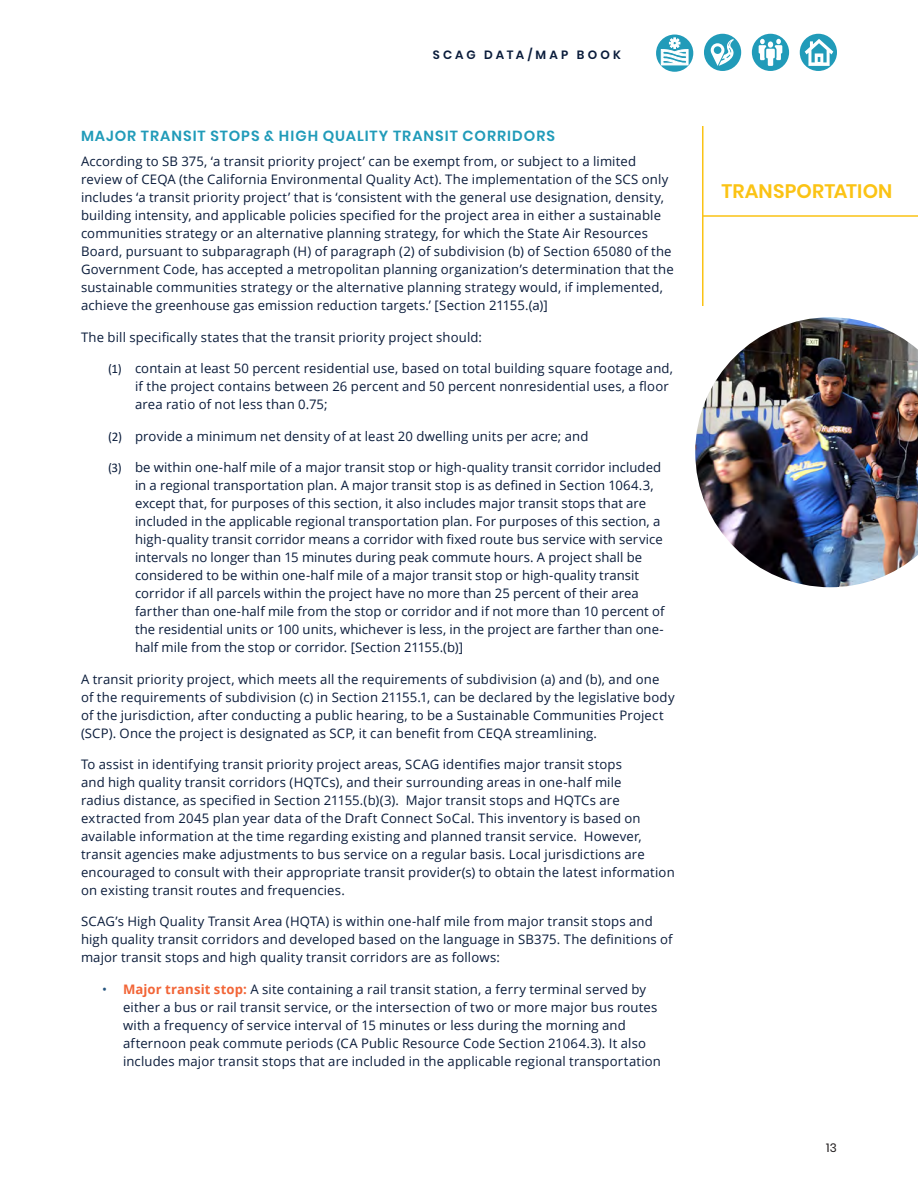
<style>
.page{position:relative;width:918px;height:1188px;background:#fff}
.page>*{position:absolute;margin:0;border:0;box-sizing:border-box;transform-origin:0 0}
.Chapter_Title{font:600 19.5px "Poppins";letter-spacing:.01em;color:#fbc314}
.Heading__2{font:600 14.7px "Poppins";letter-spacing:.065em;color:#219bb9}
.t1{font:13.2px/18px "Open Sans";letter-spacing:.01em;color:#0a1c3b}
.t2{font:600 12px "Poppins";letter-spacing:.265em;color:#0a1c3b}
.t3{font:12px "Poppins";color:#231f20}
.s1{font-family:"Calibri"}
.s2{color:#26557f}
.s3{font-weight:700;color:#f26537}
</style>
<div class="page">
<div style="left:752px;top:34px;width:37px;height:37px;background:#219bb9;border-radius:50%"></div>
<svg style="left:759px;top:39px;width:23px;height:27px"></svg>
<div style="left:800px;top:34px;width:37px;height:37px;background:#219bb9;border-radius:50%"></div>
<svg style="left:805px;top:39px;width:28px;height:27px"></svg>
<svg style="left:656px;top:35px;width:37px;height:37px"></svg>
<svg style="left:661px;top:38px;width:28px;height:27px"></svg>
<div style="left:704px;top:34px;width:37px;height:37px;background:#219bb9;border-radius:50%"></div>
<svg style="left:711px;top:39px;width:23px;height:27px"></svg>
<img style="left:695px;top:317px;width:223px;height:270px">
<hr style="left:702px;top:126px;width:2px;height:180px;background:#fbc314">
<hr style="left:703px;top:215px;width:215px;height:2px;background:#fbc314">
<p class="t2" style="left:433px;top:48px;width:190px">SCAG DATA/MAP BOOK</p>
<p class="Heading__2" style="left:81px;top:128px;width:475px">MAJOR TRANSIT STOPS &amp; HIGH QUALITY TRANSIT CORRIDORS</p>
<p class="t1" style="left:81px;top:152px;width:594px">According to SB 375, ‘a transit priority project’ can be exempt from, or subject to a limited review of CEQA (the California Environmental Quality Act). The implementation of the SCS only includes ‘a transit priority project’ that is ‘consistent with the general use designation, density, building intensity, and applicable policies specified for the project area in either a sustainable communities strategy or an alternative planning strategy, for which the State Air Resources Board, pursuant to subparagraph (H) of paragraph (2) of subdivision (b) of Section 65080 of the Government Code, has accepted a metropolitan planning organization’s determination that the sustainable communities strategy or the alternative planning strategy would, if implemented, achieve the greenhouse gas emission reduction targets.’ [Section 21155.(a)]</p>
<p class="t1" style="left:81px;top:327px;width:403px">The bill specifically states that the transit priority project should:</p>
<p class="t1" style="left:135px;top:359px;width:540px;text-indent:-27px"><span class="s1">(1)</span> contain at least 50 percent residential use, based on total building square footage and, if the project contains between 26 percent and 50 percent nonresidential uses, a floor area ratio of not less than 0.75;</p>
<p class="t1" style="left:108px;top:426px;width:482px"><span class="s1">(2)</span> provide a minimum net density of at least 20 dwelling units per acre; and</p>
<p class="t1" style="left:135px;top:458px;width:531px;text-indent:-27px"><span class="s1">(3)</span> be within one-half mile of a major transit stop or high-quality transit corridor included in a regional transportation plan. A major transit stop is as defined in Section 1064.3, except that, for purposes of this section, it also includes major transit stops that are included in the applicable regional transportation plan. For purposes of this section, a high-quality transit corridor means a corridor with fixed route bus service with service intervals no longer than 15 minutes during peak commute hours. A project shall be considered to be within one-half mile of a major transit stop or high-quality transit corridor if all parcels within the project have no more than 25 percent of their area farther than one-half mile from the stop or corridor and if not more than 10 percent of the residential units or 100 units, whichever is less, in the project are farther than one&shy;half mile from the stop or corridor. [Section 21155.(b)]</p>
<p class="t1" style="left:81px;top:669px;width:595px">A transit priority project, which meets all the requirements of subdivision (a) and (b), and one of the requirements of subdivision (c) in Section 21155.1, can be declared by the legislative body of the jurisdiction, after conducting a public hearing, to be a Sustainable Communities Project (SCP). Once the project is designated as SCP, it can benefit from CEQA streamlining.</p>
<p class="t1" style="left:81px;top:755px;width:595px">To assist in identifying transit priority project areas, SCAG identifies major transit stops<br>and high quality transit corridors (HQTCs), and their surrounding areas in one-half mile<br>radius distance, as specified in Section 21155.(b)(3). Major transit stops and HQTCs are extracted from 2045 plan year data of the Draft Connect SoCal. This inventory is based on available information at the time regarding existing and planned transit service. However, transit agencies make adjustments to bus service on a regular basis. Local jurisdictions are encouraged to consult with their appropriate transit provider(s) to obtain the latest information on existing transit routes and frequencies.</p>
<p class="t1" style="left:81px;top:912px;width:593px">SCAG’s High Quality Transit Area (HQTA) is within one-half mile from major transit stops and high quality transit corridors and developed based on the language in SB375. The definitions of major transit stops and high quality transit corridors are as follows:</p>
<p class="t1" style="left:123px;top:980px;width:539px;text-indent:-21px"><span class="s2">•</span> <span class="s3">Major transit stop:</span> A site containing a rail transit station, a ferry terminal served by either a bus or rail transit service, or the intersection of two or more major bus routes with a frequency of service interval of 15 minutes or less during the morning and afternoon peak commute periods (CA Public Resource Code Section 21064.3). It also includes major transit stops that are included in the applicable regional transportation</p>
<p class="Chapter_Title" style="left:721px;top:180px;width:172px">TRANSPORTATION</p>
<p class="t3" style="left:826px;top:1141px;width:12px">13</p>
</div>
